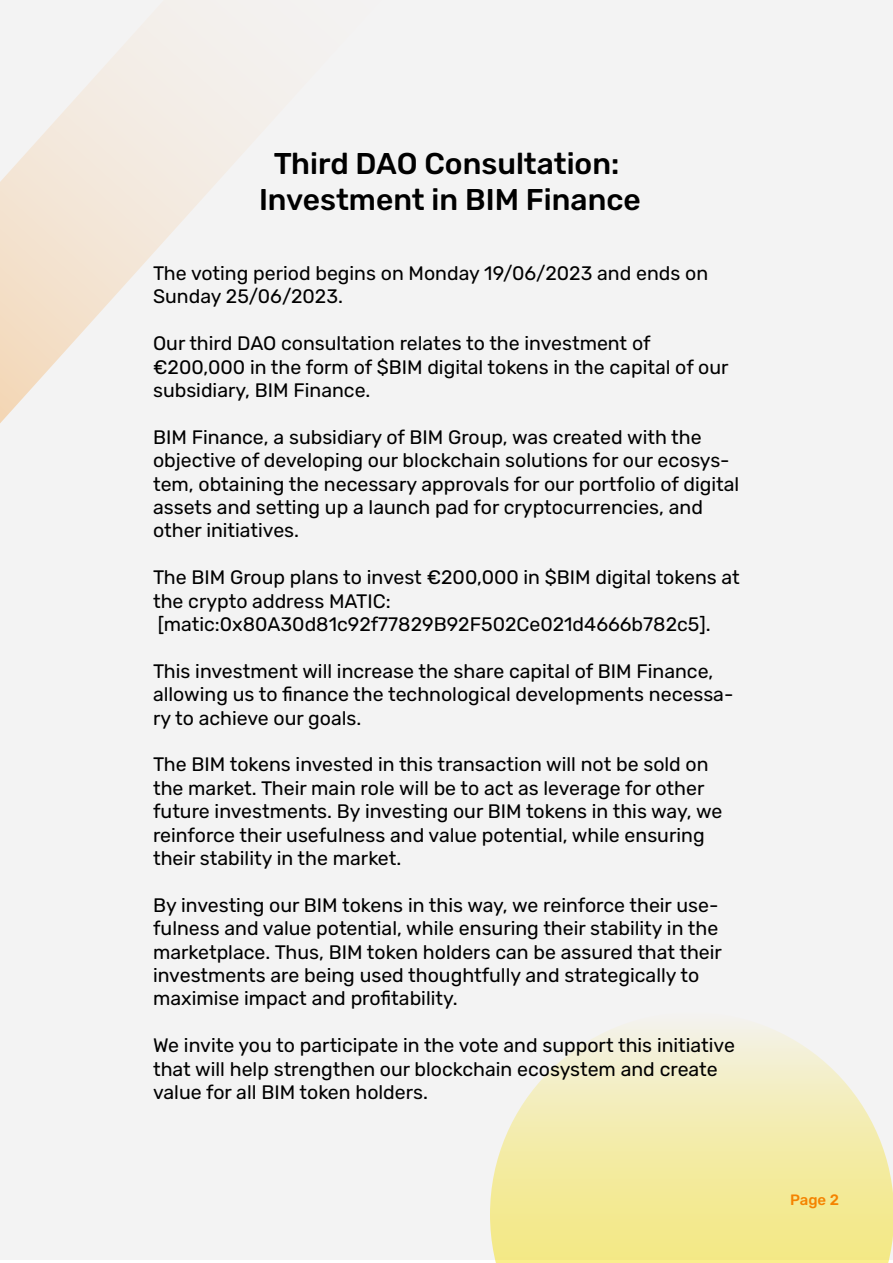
<style>
.page{position:relative;width:893px;height:1263px;background:#fff}
.page>*{position:absolute;margin:0;border:0;box-sizing:border-box;transform-origin:0 0}
.t1{font:500 30px/36px "Rubik";color:#000;text-align:center}
.t2{font:19.5px/23.4px "Rubik";color:#000}
.t3{font:500 15px "Rubik";color:#f58300}
</style>
<div class="page">
<div style="left:0;top:0;width:893px;height:1260px;background:#f3f3f3"></div>
<svg style="left:490px;top:1027px;width:403px;height:236px"></svg>
<svg style="left:0;top:36px;width:251px;height:387px"></svg>
<h1 class="t1" style="left:259px;top:146px;width:383px">Third DAO Consultation:<br>Investment in BIM Finance</h1>
<p class="t2" style="left:153px;top:262px;width:557px">The voting period begins on Monday 19/06/2023 and ends on<br>Sunday 25/06/2023.</p>
<p class="t2" style="left:153px;top:332px;width:577px">Our third DAO consultation relates to the investment of €200,000 in the form of $BIM digital tokens in the capital of our subsidiary, BIM Finance.</p>
<p class="t2" style="left:153px;top:426px;width:588px">BIM Finance, a subsidiary of BIM Group, was created with the objective of developing our blockchain solutions for our ecosys&shy;tem, obtaining the necessary approvals for our portfolio of digital assets and setting up a launch pad for cryptocurrencies, and other initiatives.</p>
<p class="t2" style="left:153px;top:566px;width:588px">The BIM Group plans to invest €200,000 in $BIM digital tokens at the crypto address MATIC: [matic:0x80A30d81c92f77829B92F502Ce021d4666b782c5].</p>
<p class="t2" style="left:153px;top:660px;width:582px">This investment will increase the share capital of BIM Finance, allowing us to finance the technological developments necessa&shy;ry to achieve our goals.</p>
<p class="t2" style="left:153px;top:753px;width:571px">The BIM tokens invested in this transaction will not be sold on the market. Their main role will be to act as leverage for other future investments. By investing our BIM tokens in this way, we reinforce their usefulness and value potential, while ensuring their stability in the market.</p>
<p class="t2" style="left:153px;top:894px;width:570px">By investing our BIM tokens in this way, we reinforce their use&shy;fulness and value potential, while ensuring their stability in the marketplace. Thus, BIM token holders can be assured that their investments are being used thoughtfully and strategically to maximise impact and profitability.</p>
<p class="t2" style="left:153px;top:1034px;width:583px">We invite you to participate in the vote and support this initiative that will help strengthen our blockchain ecosystem and create value for all BIM token holders.</p>
<p class="t3" style="left:790px;top:1191px;width:50px">Page 2</p>
</div>
